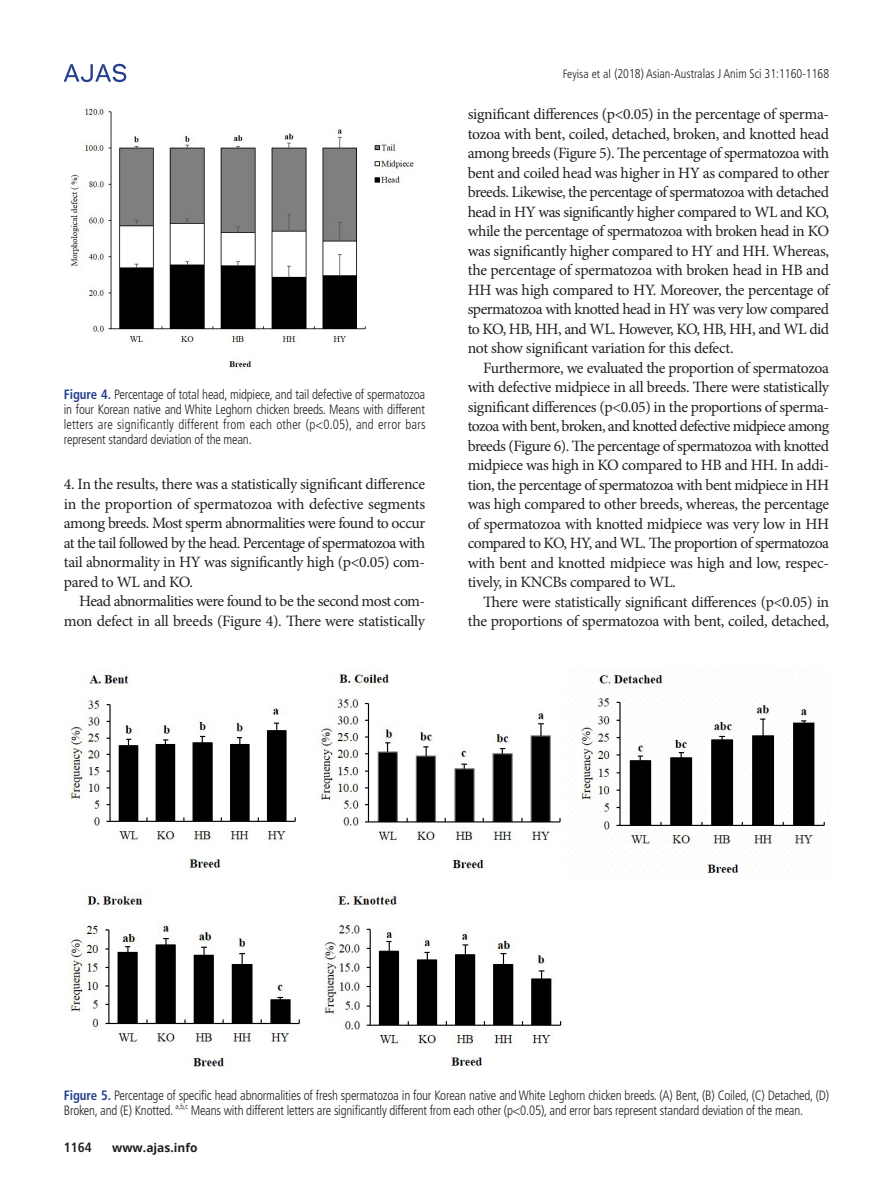
<style>
.page{position:relative;width:893px;height:1191px;background:#fff}
.page>*{position:absolute;margin:0;border:0;box-sizing:border-box;transform-origin:0 0}
.본문{font:15.75px/19.5px "Minion Pro";letter-spacing:-.02em;color:#231f20;text-align:justify}
.표_그림__제목{font:300 condensed 13.5px/15px "Frutiger LT Std";letter-spacing:-.015em;color:#231f20;text-align:justify;scale:.95 1}
.t1{font:700 condensed 13.5px "Frutiger LT Std";color:#231f20}
.t2{font:300 condensed 12.75px "Frutiger LT Std";color:#231f20;scale:.95 1}
.t3{font:700 12px "Open Sans";color:#231f20}
.표_그림__제목-2{font:300 condensed 7.8px "Frutiger LT Std";color:#231f20;scale:.95 1}
.s1{font-weight:700;color:#253f8e}
.s2{font-size:12px}
</style>
<div class="page">
<svg style="left:64px;top:64px;width:62px;height:18px"></svg>
<img style="left:70px;top:107px;width:347px;height:261px">
<img style="left:66px;top:669px;width:759px;height:398px">
<p class="표_그림__제목" style="left:64px;top:387px;width:382px"><span class="s1">Figure 4.</span> Percentage of total head, midpiece, and tail defective of spermatozoa in four Korean native and White Leghorn chicken breeds. Means with different letters are significantly different from each other (p&lt;0.05), and error bars represent standard deviation of the mean.</p>
<p class="본문" style="left:64px;top:474px;width:363px">4. In the results, there was a statistically significant difference in the proportion of spermatozoa with defective segments among breeds. Most sperm abnormalities were found to occur at the tail followed by the head. Percentage of spermatozoa with tail abnormality in HY was significantly high (p&lt;0.05) com&shy;pared to WL and KO.</p>
<p class="본문" style="left:64px;top:591px;width:363px;text-align:right">Head abnormalities were found to be the second most com&shy;mon defect in all breeds (Figure 4). There were statistically</p>
<p class="t2" style="left:563px;top:66px;width:282px"><span class="s2">Feyisa et al</span> (2018) Asian-Australas J Anim Sci 31:1160-1168</p>
<p class="본문" style="left:468px;top:105px;width:363px">significant differences (p&lt;0.05) in the percentage of sperma&shy;tozoa with bent, coiled, detached, broken, and knotted head among breeds (Figure 5). The percentage of spermatozoa with bent and coiled head was higher in HY as compared to other breeds. Likewise, the percentage of spermatozoa with detached head in HY was significantly higher compared to WL and KO, while the percentage of spermatozoa with broken head in KO was significantly higher compared to HY and HH. Whereas, the percentage of spermatozoa with broken head in HB and HH was high compared to HY. Moreover, the percentage of spermatozoa with knotted head in HY was very low compared to KO, HB, HH, and WL. However, KO, HB, HH, and WL did not show significant variation for this defect.</p>
<p class="본문" style="left:468px;top:358px;width:363px;text-indent:15px">Furthermore, we evaluated the proportion of spermatozoa with defective midpiece in all breeds. There were statistically significant differences (p&lt;0.05) in the proportions of sperma&shy;tozoa with bent, broken, and knotted defective midpiece among breeds (Figure 6). The percentage of spermatozoa with knotted midpiece was high in KO compared to HB and HH. In addi&shy;tion, the percentage of spermatozoa with bent midpiece in HH was high compared to other breeds, whereas, the percentage of spermatozoa with knotted midpiece was very low in HH compared to KO, HY, and WL. The proportion of spermatozoa with bent and knotted midpiece was high and low, respec&shy;tively, in KNCBs compared to WL.</p>
<p class="본문" style="left:468px;top:592px;width:363px;text-align:right">There were statistically significant differences (p&lt;0.05) in the proportions of spermatozoa with bent, coiled, detached,</p>
<p class="표_그림__제목" style="left:64px;top:1087px;width:807px"><span class="s1">Figure 5.</span> Percentage of specific head abnormalities of fresh spermatozoa in four Korean native and White Leghorn chicken breeds. (A) Bent, (B) Coiled, (C) Detached, (D)<br>Broken, and (E) Knotted.</p>
<p class="표_그림__제목-2" style="left:176px;top:1101px;width:15px">a,b,c</p>
<p class="표_그림__제목" style="left:191px;top:1102px;width:646px">Means with different letters are significantly different from each other (p&lt;0.05), and error bars represent standard deviation of the mean.</p>
<p class="t1" style="left:64px;top:1139px;width:30px">1164</p>
<p class="t3" style="left:112px;top:1138px;width:87px">www.ajas.info</p>
</div>
